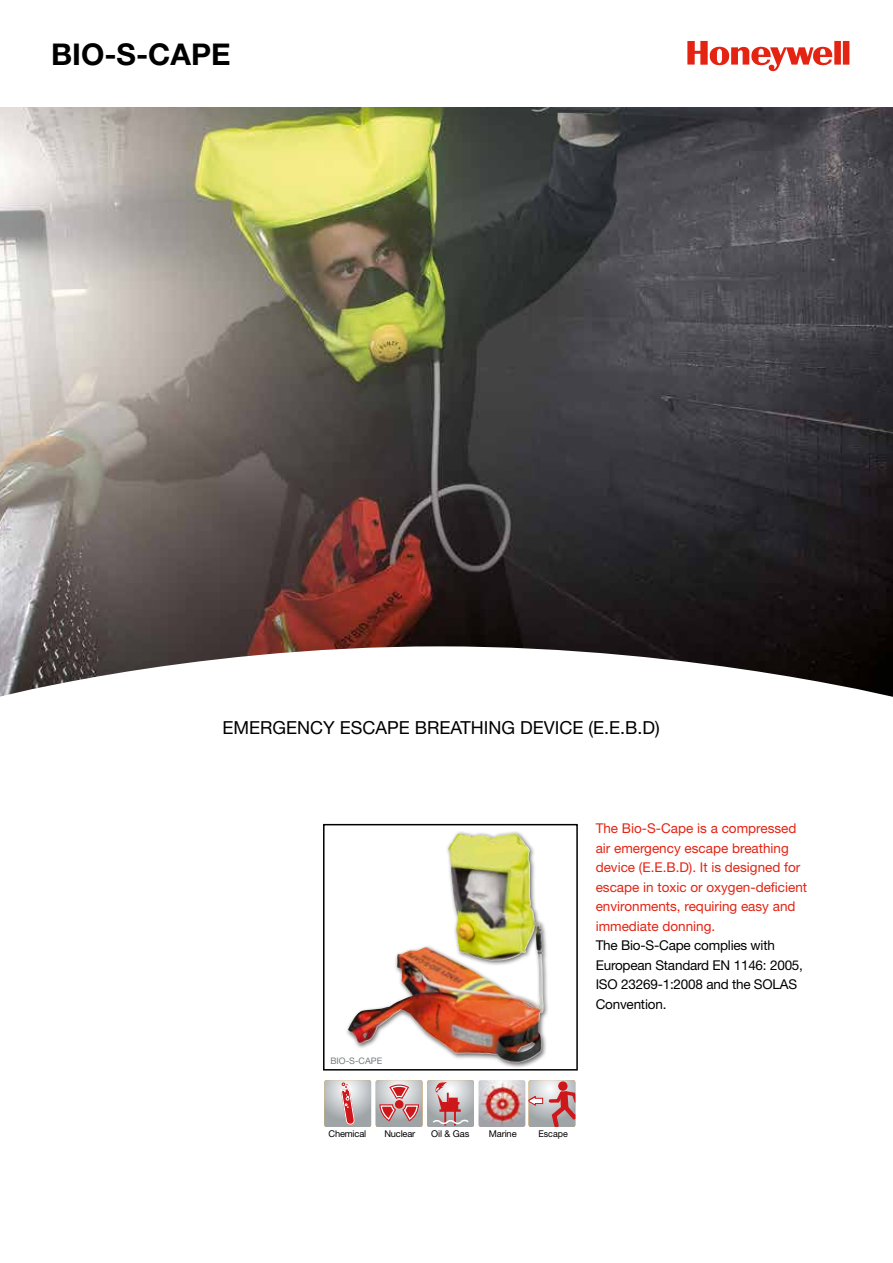
<style>
.page{position:relative;width:893px;height:1263px;background:#fff}
.page>*{position:absolute;margin:0;border:0;box-sizing:border-box;transform-origin:0 0}
.t1{font:700 30px "Helvetica Neue LT Pro";color:#000}
.t2{font:18px "Helvetica Neue LT Pro";color:#000}
.t3{font:13.5px/19.5px "Helvetica Neue LT Pro";color:#e42313}
.t4{font:13.5px/19.5px "Helvetica Neue LT Pro";letter-spacing:-.015em;color:#000}
.t5{font:9.3px "Helvetica Neue LT Pro";letter-spacing:-.01em;color:#000}
.t6{font:9.3px "Helvetica Neue LT Pro";letter-spacing:-.01em;color:#000;scale:.95 1}
.t7{font:9px "Helvetica Neue LT Pro";color:#757c7f}
</style>
<div class="page">
<img style="left:0;top:107px;width:893px;height:539px">
<svg style="left:0;top:646px;width:893px;height:480px"></svg>
<svg style="left:687px;top:41px;width:162px;height:30px"></svg>
<div style="left:324px;top:825px;width:253px;height:245px;background:#fff"></div>
<div style="left:345px;top:831px;width:205px;height:237px;background:#000;opacity:.6"></div>
<img style="left:397px;top:835px;width:143px;height:173px">
<div style="left:323px;top:824px;width:255px;height:246px;border:2px solid #000"></div>
<img style="left:478px;top:1080px;width:47px;height:47px">
<svg style="left:324px;top:1080px;width:150px;height:47px;background:#c6aeaf"></svg>
<svg style="left:529px;top:1080px;width:46px;height:47px;background:#c59fa1"></svg>
<h1 class="t1" style="left:51px;top:36px;width:181px">BIO-S-CAPE</h1>
<h2 class="t2" style="left:223px;top:716px;width:439px">EMERGENCY ESCAPE BREATHING DEVICE (E.E.B.D)</h2>
<p class="t7" style="left:330px;top:1055px;width:53px">BIO-S-CAPE</p>
<p class="t5" style="left:328px;top:1128px;width:39px">Chemical</p>
<p class="t5" style="left:384px;top:1128px;width:32px">Nuclear</p>
<p class="t5" style="left:431px;top:1128px;width:40px">Oil &amp; Gas</p>
<p class="t5" style="left:489px;top:1128px;width:30px">Marine</p>
<p class="t6" style="left:538px;top:1128px;width:32px">Escape</p>
<p class="t3" style="left:596px;top:818px;width:213px">The Bio-S-Cape is a compressed air emergency escape breathing device (E.E.B.D). It is designed for escape in toxic or oxygen-deficient environments, requiring easy and immediate donning.</p>
<p class="t4" style="left:596px;top:935px;width:209px">The Bio-S-Cape complies with<br>European Standard EN 1146: 2005,<br>ISO 23269-1:2008 and the SOLAS<br>Convention.</p>
</div>
